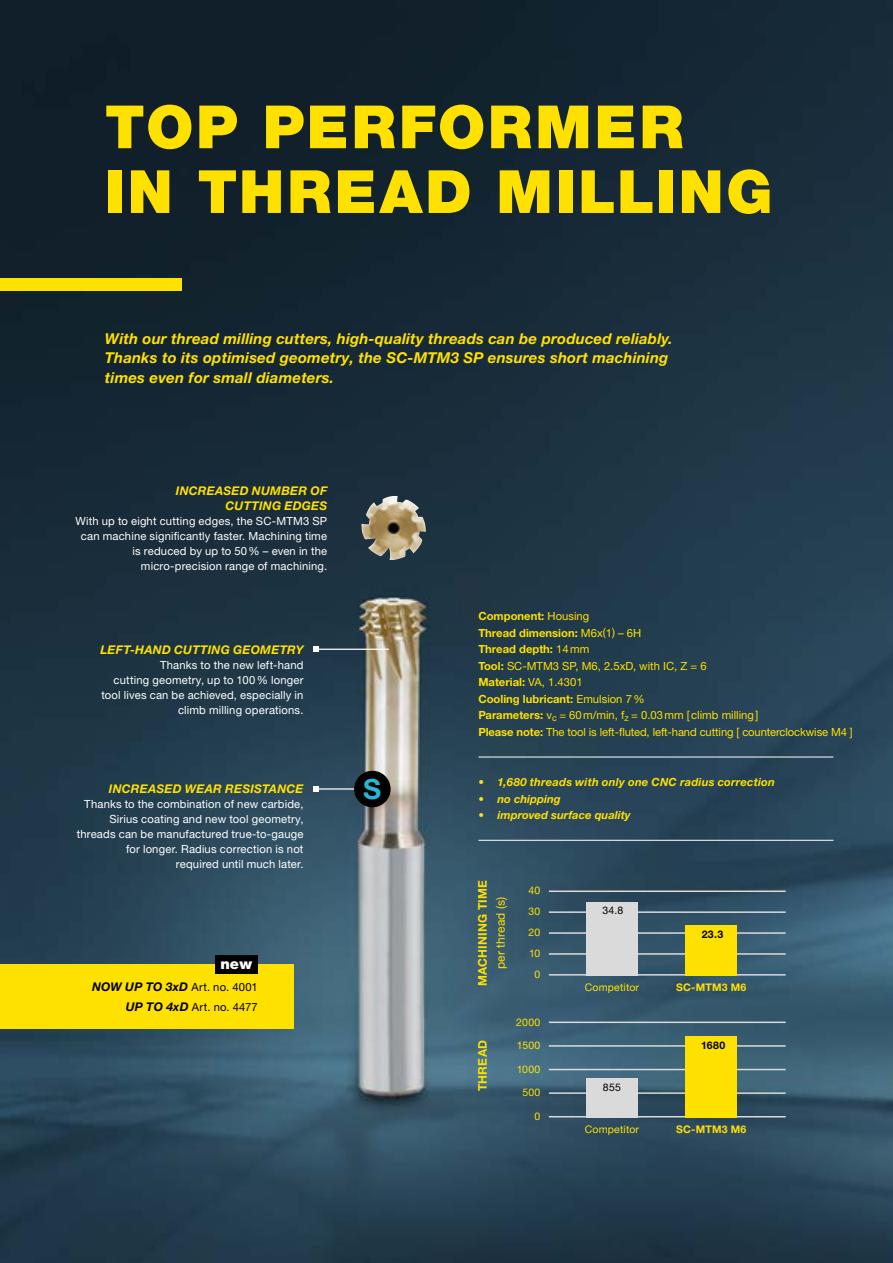
<style>
.page{position:relative;width:893px;height:1263px;background:#fff}
.page>*{position:absolute;margin:0;border:0;box-sizing:border-box;transform-origin:0 0}
.t1{font:900 59.7px/64.8px "Helvetica Neue LTW1 G";letter-spacing:.045em;color:#ffe100}
.t2{font:700 27.75px "Helvetica Neue LTW1 G";color:#23b9d6}
.t3{font:italic 700 15px/19.5px "Helvetica Neue LTW1 G";letter-spacing:.01em;color:#ffe100}
.t4{font:900 14.55px "Helvetica Neue LTW1 G";color:#fff}
.t5{font:italic 700 12px/15px "Helvetica Neue LTW1 G";letter-spacing:.02em;color:#ffe100;text-align:right}
.t6{font:700 12px "Helvetica Neue LTW1 G";letter-spacing:.02em;color:#ffe100}
.t7{font:12px "Helvetica Neue LTW1 G";letter-spacing:.015em;color:#ffe100}
.t8{font:11.25px/15px "Helvetica Neue LTW1 G";letter-spacing:.015em;color:#fff;text-align:right}
.t9{font:11.25px/16.5px "Helvetica Neue LTW1 G";letter-spacing:-.01em;color:#ffe100}
.t10{font:italic 700 11.25px "Helvetica Neue LTW1 G";letter-spacing:.015em;color:#ffe100}
.t11{font:11.25px/19.8px "Helvetica Neue LTW1 G";letter-spacing:.02em;color:#000;text-align:right}
.t12{font:10.5px "Helvetica Neue LTW1 G";letter-spacing:.02em;color:#ffe100}
.t13{font:700 10.5px "Helvetica Neue LTW1 G";letter-spacing:.02em;color:#ffe100}
.t14{font:700 10.5px "Helvetica Neue LTW1 G";letter-spacing:.04em;color:#000}
.t15{font:10.5px "Helvetica Neue LTW1 G";color:#000}
.s1{font-weight:700;font-style:italic;font-size:12px}
.s2{font-weight:700}
</style>
<div class="page">
<img style="left:0;top:0;width:893px;height:1263px">
<div style="left:0;top:278px;width:181px;height:13px;background:#ffe100"></div>
<div style="left:347px;top:484px;width:91px;height:76px;background:#fff;opacity:.75"></div>
<div style="left:0;top:965px;width:293px;height:64px;background:#ffe100"></div>
<hr style="left:317px;top:649px;width:72px;height:1px;background:#fff">
<svg style="left:314px;top:647px;width:5px;height:5px"></svg>
<hr style="left:317px;top:788px;width:68px;height:2px;background:#fff">
<svg style="left:314px;top:786px;width:5px;height:6px"></svg>
<hr style="left:549px;top:1092px;width:237px;height:2px;background:#dadada">
<hr style="left:549px;top:953px;width:237px;height:2px;background:#dadada">
<hr style="left:549px;top:932px;width:237px;height:2px;background:#dadada">
<hr style="left:549px;top:1069px;width:237px;height:1px;background:#dadada">
<hr style="left:549px;top:911px;width:237px;height:2px;background:#dadada">
<hr style="left:549px;top:1045px;width:237px;height:2px;background:#dadada">
<hr style="left:549px;top:974px;width:237px;height:1px;background:#dadada">
<hr style="left:549px;top:890px;width:237px;height:2px;background:#dadada">
<hr style="left:549px;top:1116px;width:237px;height:1px;background:#dadada">
<hr style="left:549px;top:1021px;width:237px;height:2px;background:#dadada">
<div style="left:685px;top:1036px;width:52px;height:81px;background:#ffe100"></div>
<div style="left:685px;top:925px;width:52px;height:50px;background:#ffe100"></div>
<div style="left:586px;top:1078px;width:52px;height:39px;background:#dadada"></div>
<div style="left:586px;top:902px;width:52px;height:73px;background:#dadada"></div>
<div style="left:355px;top:771px;width:35px;height:35px;background:#000;border-radius:50%"></div>
<div style="left:354px;top:771px;width:37px;height:36px;border:1px solid #000;border-radius:50%"></div>
<hr style="left:478px;top:757px;width:355px;height:1px;background:#fff">
<hr style="left:478px;top:840px;width:355px;height:1px;background:#fff">
<div style="left:215px;top:955px;width:43px;height:19px;background:#000"></div>
<h1 class="t1" style="left:105px;top:95px;width:669px">TOP PERFORMER<br>IN THREAD MILLING</h1>
<h3 class="t3" style="left:105px;top:329px;width:569px">With our thread milling cutters, high-quality threads can be produced reliably.<br>Thanks to its optimised geometry, the SC-MTM3 SP ensures short machining times even for small diameters.</h3>
<p class="t5" style="left:176px;top:483px;width:153px">INCREASED NUMBER OF<br>CUTTING EDGES</p>
<p class="t8" style="left:75px;top:513px;width:253px">With up to eight cutting edges, the SC-MTM3 SP can machine significantly faster. Machining time is reduced by up to 50% – even in the micro-precision range of machining.</p>
<p class="t5" style="left:100px;top:642px;width:205px">LEFT-HAND CUTTING GEOMETRY</p>
<p class="t8" style="left:101px;top:657px;width:204px">Thanks to the new left-hand<br>cutting geometry, up to 100% longer tool lives can be achieved, especially in climb milling operations.</p>
<p class="t5" style="left:109px;top:781px;width:196px">INCREASED WEAR RESISTANCE</p>
<p class="t8" style="left:77px;top:797px;width:228px">Thanks to the combination of new carbide, Sirius coating and new tool geometry, threads can be manufactured true-to-gauge for longer. Radius correction is not<br>required until much later.</p>
<h2 class="t2" style="left:363px;top:772px;width:20px">S</h2>
<p class="t4" style="left:220px;top:955px;width:33px">new</p>
<p class="t11" style="left:92px;top:977px;width:167px"><span class="s1">NOW UP TO 3xD</span> Art. no. 4001<br><span class="s1">UP TO 4xD</span> Art. no. 4477</p>
<p class="t9" style="left:478px;top:608px;width:376px"><span class="s2">Component:</span> Housing<br><span class="s2">Thread dimension:</span> M6x(1) – 6H<br><span class="s2">Thread depth:</span> 14mm<br><span class="s2">Tool:</span> SC-MTM3 SP, M6, 2.5xD, with IC, Z = 6<br><span class="s2">Material:</span> VA, 1.4301<br><span class="s2">Cooling lubricant:</span> Emulsion 7%<br><span class="s2">Parameters:</span> v<sub>c</sub> = 60m/min, f<sub>z</sub> = 0.03mm [ climb milling ]<br><span class="s2">Please note:</span> The tool is left-fluted, left-hand cutting [ counterclockwise M4 ]</p>
<p class="t10" style="left:478px;top:775px;width:298px">• 1,680 threads with only one CNC radius correction</p>
<p class="t10" style="left:478px;top:792px;width:84px">• no chipping</p>
<p class="t10" style="left:478px;top:808px;width:154px">• improved surface quality</p>
<p class="t6" style="left:475px;top:986px;width:108px;rotate:-90deg">MACHINING TIME</p>
<p class="t7" style="left:493px;top:969px;width:74px;rotate:-90deg">per thread (s)</p>
<p class="t12" style="left:528px;top:884px;width:13px">40</p>
<p class="t12" style="left:528px;top:905px;width:13px">30</p>
<p class="t12" style="left:529px;top:926px;width:13px">20</p>
<p class="t12" style="left:529px;top:947px;width:13px">10</p>
<p class="t12" style="left:534px;top:967px;width:7px">0</p>
<p class="t6" style="left:475px;top:1091px;width:53px;rotate:-90deg">THREAD</p>
<p class="t12" style="left:516px;top:1016px;width:26px">2000</p>
<p class="t12" style="left:517px;top:1039px;width:25px">1500</p>
<p class="t12" style="left:517px;top:1063px;width:25px">1000</p>
<p class="t12" style="left:522px;top:1086px;width:19px">500</p>
<p class="t12" style="left:534px;top:1109px;width:7px">0</p>
<p class="t15" style="left:603px;top:904px;width:22px">34.8</p>
<p class="t12" style="left:585px;top:981px;width:56px">Competitor</p>
<p class="t15" style="left:603px;top:1080px;width:19px">855</p>
<p class="t12" style="left:585px;top:1123px;width:56px">Competitor</p>
<p class="t14" style="left:702px;top:927px;width:23px">23.3</p>
<p class="t13" style="left:676px;top:981px;width:72px">SC-MTM3 M6</p>
<p class="t14" style="left:701px;top:1038px;width:26px">1680</p>
<p class="t13" style="left:676px;top:1123px;width:72px">SC-MTM3 M6</p>
</div>
